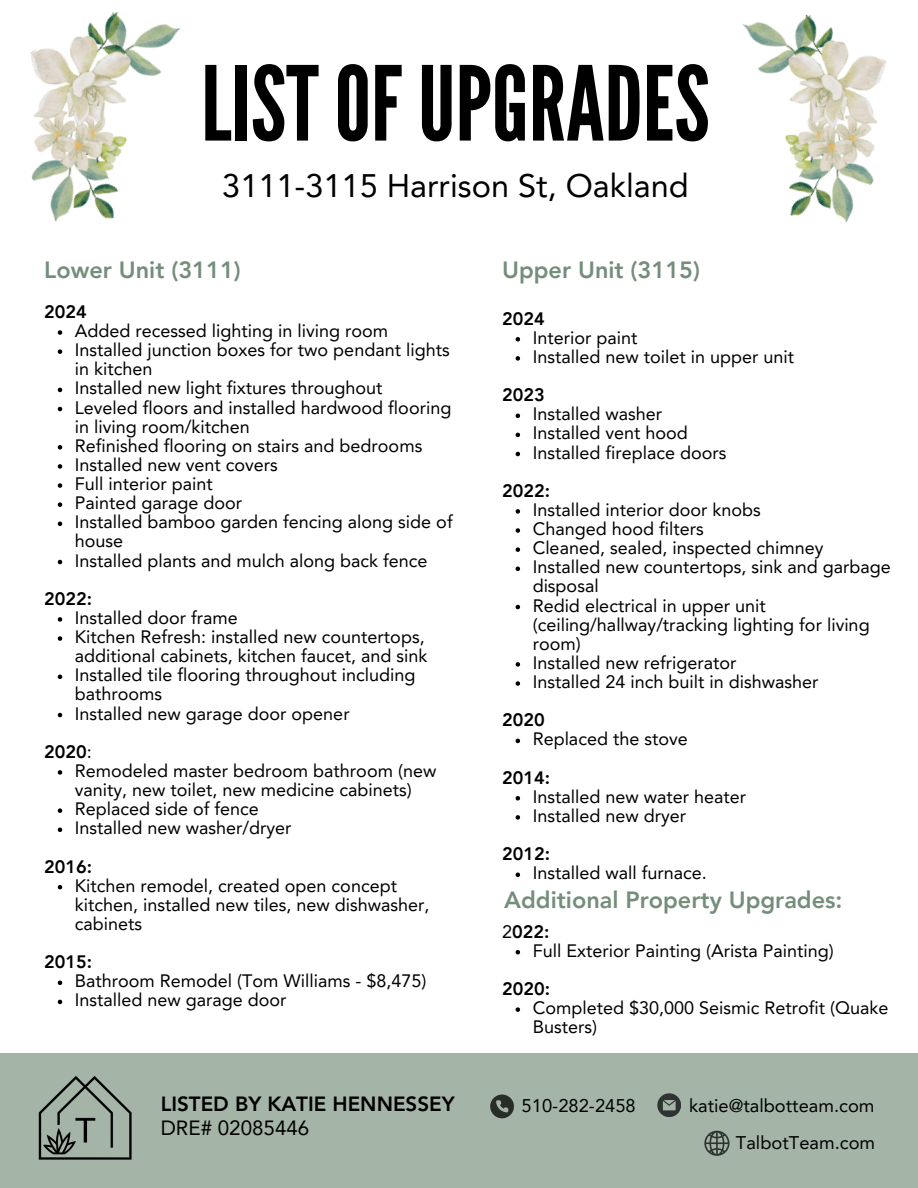
<style>
.page{position:relative;width:918px;height:1188px;background:#fff}
.page>*{position:absolute;margin:0;border:0;box-sizing:border-box;transform-origin:0 0}
.t1{font:102.9px "League Gothic";color:#000}
.t2{font:32.55px "Avenir LT Pro";color:#000}
.t3{font:800 23.4px "Avenir LT Pro";color:#748e7a}
.t4{font:800 20.55px "Avenir LT Pro";color:#000}
.t5{font:20.55px "Avenir LT Pro";color:#000}
.t6{font:18.3px "Avenir LT Pro";color:#000}
.t7{font:18px/19.2px "Avenir LT Pro";color:#000}
.t8{font:800 18px "Avenir LT Pro";color:#000}
.s1{font-weight:400}
</style>
<div class="page">
<img style="left:743px;top:14px;width:144px;height:208px">
<img style="left:30px;top:12px;width:151px;height:210px">
<svg style="left:58px;top:330px;width:4px;height:5px"></svg>
<svg style="left:58px;top:349px;width:4px;height:5px"></svg>
<svg style="left:58px;top:388px;width:4px;height:4px"></svg>
<svg style="left:58px;top:407px;width:4px;height:4px"></svg>
<svg style="left:58px;top:445px;width:4px;height:5px"></svg>
<svg style="left:58px;top:464px;width:4px;height:5px"></svg>
<svg style="left:58px;top:483px;width:4px;height:5px"></svg>
<svg style="left:58px;top:502px;width:4px;height:5px"></svg>
<svg style="left:58px;top:522px;width:4px;height:4px"></svg>
<svg style="left:58px;top:560px;width:4px;height:4px"></svg>
<svg style="left:58px;top:617px;width:4px;height:5px"></svg>
<svg style="left:58px;top:636px;width:4px;height:5px"></svg>
<svg style="left:58px;top:675px;width:4px;height:4px"></svg>
<svg style="left:58px;top:713px;width:4px;height:4px"></svg>
<svg style="left:58px;top:770px;width:4px;height:5px"></svg>
<svg style="left:58px;top:808px;width:4px;height:5px"></svg>
<svg style="left:58px;top:828px;width:4px;height:4px"></svg>
<svg style="left:58px;top:885px;width:4px;height:4px"></svg>
<svg style="left:58px;top:981px;width:4px;height:4px"></svg>
<svg style="left:58px;top:1000px;width:4px;height:4px"></svg>
<svg style="left:516px;top:337px;width:4px;height:5px"></svg>
<svg style="left:516px;top:356px;width:4px;height:5px"></svg>
<svg style="left:516px;top:414px;width:4px;height:4px"></svg>
<svg style="left:516px;top:433px;width:4px;height:4px"></svg>
<svg style="left:516px;top:452px;width:4px;height:4px"></svg>
<svg style="left:516px;top:509px;width:4px;height:5px"></svg>
<svg style="left:516px;top:528px;width:4px;height:5px"></svg>
<svg style="left:516px;top:547px;width:4px;height:5px"></svg>
<svg style="left:516px;top:567px;width:4px;height:4px"></svg>
<svg style="left:516px;top:605px;width:4px;height:4px"></svg>
<svg style="left:516px;top:662px;width:4px;height:5px"></svg>
<svg style="left:516px;top:681px;width:4px;height:5px"></svg>
<svg style="left:516px;top:739px;width:4px;height:4px"></svg>
<svg style="left:516px;top:796px;width:4px;height:5px"></svg>
<svg style="left:516px;top:815px;width:4px;height:5px"></svg>
<svg style="left:516px;top:873px;width:4px;height:4px"></svg>
<svg style="left:516px;top:950px;width:4px;height:5px"></svg>
<svg style="left:516px;top:1007px;width:4px;height:5px"></svg>
<div style="left:0;top:1053px;width:918px;height:135px;background:#a4b5a8"></div>
<svg style="left:490px;top:1095px;width:24px;height:23px"></svg>
<svg style="left:657px;top:1093px;width:24px;height:24px"></svg>
<img style="left:38px;top:1076px;width:94px;height:84px">
<svg style="left:704px;top:1131px;width:25px;height:25px"></svg>
<p class="t1" style="left:201px;top:44px;width:510px">LISTOFUPGRADES</p>
<p class="t2" style="left:222px;top:173px;width:468px">3111-3115 Harrison St, Oakland</p>
<p class="t3" style="left:44px;top:261px;width:198px">Lower Unit (3111)</p>
<h5 class="t3" style="left:502px;top:261px;width:199px">Upper Unit (3115)</h5>
<h3 class="t8" style="left:44px;top:304px;width:44px">2024</h3>
<h3 class="t7" style="left:75px;top:323px;width:315px">Added recessed lighting in living room</h3>
<h5 class="t7" style="left:75px;top:342px;width:376px">Installed junction boxes for two pendant lights in kitchen</h5>
<p class="t7" style="left:75px;top:380px;width:309px">Installed new light fixtures throughout</p>
<p class="t7" style="left:75px;top:399px;width:378px">Leveled floors and installed hardwood flooring in living room/kitchen</p>
<p class="t7" style="left:75px;top:438px;width:349px">Refinished flooring on stairs and bedrooms</p>
<p class="t7" style="left:75px;top:457px;width:205px">Installed new vent covers</p>
<p class="t7" style="left:75px;top:476px;width:140px">Full interior paint</p>
<p class="t7" style="left:75px;top:495px;width:169px">Painted garage door</p>
<p class="t7" style="left:75px;top:514px;width:379px">Installed bamboo garden fencing along side of house</p>
<p class="t7" style="left:75px;top:552px;width:354px">Installed plants and mulch along back fence</p>
<p class="t8" style="left:44px;top:591px;width:49px">2022:</p>
<p class="t7" style="left:75px;top:610px;width:165px">Installed door frame</p>
<h5 class="t7" style="left:75px;top:629px;width:354px">Kitchen Refresh: installed new countertops, additional cabinets, kitchen faucet, and sink</h5>
<p class="t7" style="left:75px;top:667px;width:342px">Installed tile flooring throughout including bathrooms</p>
<p class="t7" style="left:75px;top:705px;width:276px">Installed new garage door opener</p>
<p class="t8" style="left:44px;top:744px;width:49px">2020<span class="s1">:</span></p>
<p class="t7" style="left:75px;top:763px;width:363px">Remodeled master bedroom bathroom (new vanity, new toilet, new medicine cabinets)</p>
<p class="t7" style="left:75px;top:801px;width:186px">Replaced side of fence</p>
<p class="t7" style="left:75px;top:820px;width:218px">Installed new washer/dryer</p>
<p class="t8" style="left:44px;top:859px;width:49px">2016:</p>
<p class="t7" style="left:75px;top:877px;width:356px">Kitchen remodel, created open concept kitchen, installed new tiles, new dishwasher, cabinets</p>
<h5 class="t8" style="left:44px;top:955px;width:49px">2015:</h5>
<p class="t7" style="left:75px;top:973px;width:353px">Bathroom Remodel (Tom Williams - $8,475)</p>
<h5 class="t7" style="left:75px;top:992px;width:213px">Installed new garage door</h5>
<p class="t8" style="left:502px;top:311px;width:44px">2024</p>
<p class="t7" style="left:533px;top:330px;width:106px">Interior paint</p>
<h5 class="t7" style="left:533px;top:349px;width:263px">Installed new toilet in upper unit</h5>
<p class="t8" style="left:502px;top:388px;width:44px">2023</p>
<p class="t7" style="left:533px;top:406px;width:131px">Installed washer</p>
<h5 class="t7" style="left:533px;top:425px;width:157px">Installed vent hood</h5>
<p class="t7" style="left:533px;top:444px;width:195px">Installed fireplace doors</p>
<p class="t8" style="left:502px;top:483px;width:49px">2022:</p>
<p class="t7" style="left:533px;top:502px;width:230px">Installed interior door knobs</p>
<h5 class="t7" style="left:533px;top:521px;width:173px">Changed hood filters</h5>
<p class="t7" style="left:533px;top:540px;width:292px">Cleaned, sealed, inspected chimney</p>
<p class="t7" style="left:533px;top:559px;width:360px">Installed new countertops, sink and garbage disposal</p>
<p class="t7" style="left:533px;top:597px;width:338px">Redid electrical in upper unit (ceiling/hallway/tracking lighting for living room)</p>
<p class="t7" style="left:533px;top:655px;width:205px">Installed new refrigerator</p>
<p class="t7" style="left:533px;top:674px;width:287px">Installed 24 inch built in dishwasher</p>
<p class="t8" style="left:502px;top:713px;width:44px">2020</p>
<p class="t7" style="left:533px;top:731px;width:157px">Replaced the stove</p>
<h5 class="t8" style="left:502px;top:770px;width:49px">2014:</h5>
<p class="t7" style="left:533px;top:789px;width:215px">Installed new water heater</p>
<h5 class="t7" style="left:533px;top:808px;width:155px">Installed new dryer</h5>
<p class="t8" style="left:502px;top:847px;width:49px">2012:</p>
<p class="t7" style="left:533px;top:865px;width:176px">Installed wall furnace.</p>
<p class="t3" style="left:504px;top:890px;width:340px">Additional Property Upgrades:</p>
<h3 class="t8" style="left:502px;top:924px;width:49px"><span class="s1">2</span>022:</h3>
<p class="t7" style="left:533px;top:943px;width:303px">Full Exterior Painting (Arista Painting)</p>
<p class="t8" style="left:502px;top:981px;width:49px">2020:</p>
<h5 class="t7" style="left:533px;top:1000px;width:357px">Completed $30,000 Seismic Retrofit (Quake<br>Busters)</h5>
<p class="t4" style="left:161px;top:1096px;width:296px">LISTED BY KATIE HENNESSEY</p>
<p class="t6" style="left:522px;top:1098px;width:116px">510-282-2458</p>
<p class="t6" style="left:689px;top:1098px;width:187px">katie@talbotteam.com</p>
<p class="t5" style="left:161px;top:1119px;width:150px">DRE# 02085446</p>
<h4 class="t6" style="left:736px;top:1135px;width:141px">TalbotTeam.com</h4>
</div>
